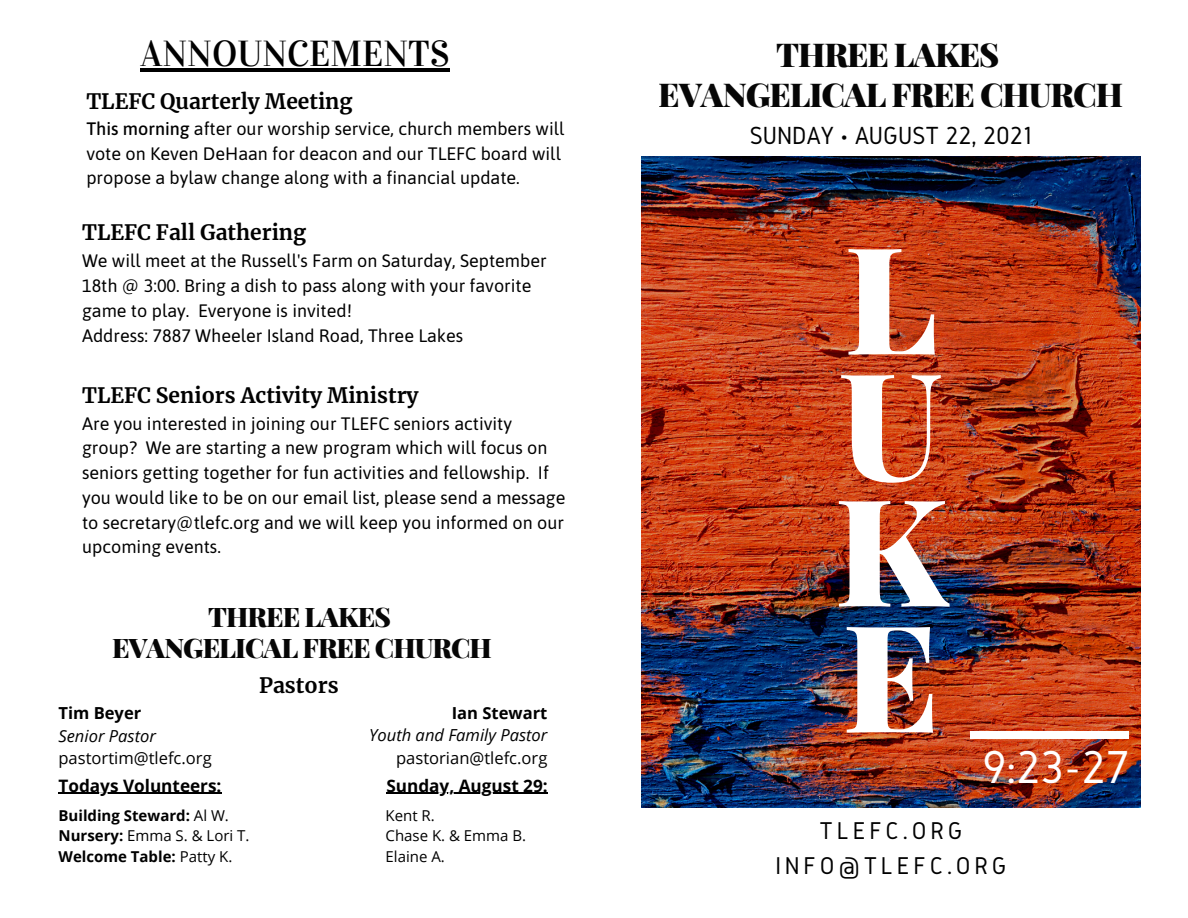
<style>
.page{position:relative;width:1188px;height:918px;background:#fff}
.page>*{position:absolute;margin:0;border:0;box-sizing:border-box;transform-origin:0 0}
.t1{font:900 149.25px "Playfair Display";color:#fff}
.t2{font:900 149.1px/126px "Playfair Display";color:#fff;text-align:justify}
.t3{font:48px "Gidole";color:#fff}
.t4{font:36px "Vidaloka";color:#000}
.t5{font:900 33px/39.3px "Playfair Display";letter-spacing:-.035em;color:#000;text-align:center}
.t6{font:900 27px/31.5px "Playfair Display";letter-spacing:-.035em;color:#000;text-align:center}
.t7{font:25.8px "Gidole";color:#000}
.t8{font:25.2px "Gidole";letter-spacing:.15em;color:#000}
.t9{font:700 21px "Merriweather";color:#000}
.t10{font:18px/24.8px "Asap";color:#000}
.t11{font:700 17.1px "Open Sans";color:#000}
.t12{font:16.5px "Open Sans";color:#000}
.t13{font:italic 16.5px "Open Sans";color:#000}
.t14{font:700 16.5px "Open Sans";color:#000}
.t15{font:15px "Open Sans";color:#000}
.t16{font:700 15px "Open Sans";color:#000}
.s1{font-weight:500}
.s2{font-weight:400}
.s3{font-weight:700}
</style>
<div class="page">
<img style="left:641px;top:157px;width:500px;height:650px">
<hr style="left:141px;top:68px;width:309px;height:4px;background:#000">
<hr style="left:59px;top:793px;width:163px;height:1px;background:#000">
<hr style="left:386px;top:793px;width:162px;height:1px;background:#000">
<div style="left:971px;top:731px;width:158px;height:8px;background:#fff"></div>
<p class="t4" style="left:141px;top:32px;width:310px">ANNOUNCEMENTS</p>
<p class="t9" style="left:86px;top:88px;width:268px">TLEFC Quarterly Meeting</p>
<p class="t10" style="left:86px;top:116px;width:480px"><span class="s1">This morning</span> after our worship service, church members will vote on Keven DeHaan for deacon and our TLEFC board will propose a bylaw change along with a financial update.</p>
<p class="t9" style="left:82px;top:220px;width:226px">TLEFC Fall Gathering</p>
<p class="t10" style="left:82px;top:248px;width:466px">We will meet at the Russell's Farm on Saturday, September<br>18th @ 3:00. Bring a dish to pass along with your favorite game to play. Everyone is invited!</p>
<p class="t10" style="left:82px;top:323px;width:383px">Address: 7887 Wheeler Island Road, Three Lakes</p>
<p class="t9" style="left:82px;top:382px;width:338px">TLEFC Seniors Activity Ministry</p>
<p class="t10" style="left:82px;top:411px;width:485px">Are you interested in joining our TLEFC seniors activity group? We are starting a new program which will focus on seniors getting together for fun activities and fellowship. If you would like to be on our email list, please send a message to secretary@tlefc.org and we will keep you informed on our upcoming events.</p>
<h3 class="t6" style="left:112px;top:600px;width:381px">THREE LAKES<br>EVANGELICAL FREE CHURCH</h3>
<p class="t14" style="left:59px;top:702px;width:84px">Tim Beyer</p>
<p class="t13" style="left:59px;top:724px;width:99px">Senior Pastor</p>
<p class="t12" style="left:59px;top:747px;width:155px">pastortim@tlefc.org</p>
<p class="t9" style="left:259px;top:673px;width:81px">Pastors</p>
<p class="t14" style="left:452px;top:701px;width:97px">Ian Stewart</p>
<p class="t13" style="left:369px;top:724px;width:180px">Youth and Family Pastor</p>
<p class="t12" style="left:396px;top:746px;width:153px">pastorian@tlefc.org</p>
<p class="t11" style="left:59px;top:773px;width:165px">Todays Volunteers:</p>
<p class="t11" style="left:386px;top:773px;width:163px">Sunday, August 29:</p>
<p class="t16" style="left:59px;top:805px;width:172px">Building Steward: <span class="s2">Al W.</span></p>
<p class="t15" style="left:59px;top:825px;width:193px"><span class="s3">Nursery:</span> Emma S. &amp; Lori T.</p>
<p class="t16" style="left:59px;top:846px;width:175px">Welcome Table: <span class="s2">Patty K.</span></p>
<p class="t15" style="left:386px;top:805px;width:51px">Kent R.</p>
<p class="t15" style="left:386px;top:825px;width:142px">Chase K. &amp; Emma B.</p>
<p class="t15" style="left:386px;top:846px;width:61px">Elaine A.</p>
<h3 class="t5" style="left:659px;top:34px;width:466px">THREE LAKES<br>EVANGELICAL FREE CHURCH</h3>
<p class="t7" style="left:750px;top:121px;width:284px">SUNDAY • AUGUST 22, 2021</p>
<p class="t1" style="left:844px;top:193px;width:95px">L</p>
<p class="t2" style="left:835px;top:356px;width:114px">U K E</p>
<p class="t3" style="left:983px;top:741px;width:149px">9:23-27</p>
<p class="t8" style="left:820px;top:817px;width:144px">TLEFC.ORG</p>
<p class="t8" style="left:775px;top:852px;width:233px">INFO@TLEFC.ORG</p>
</div>
